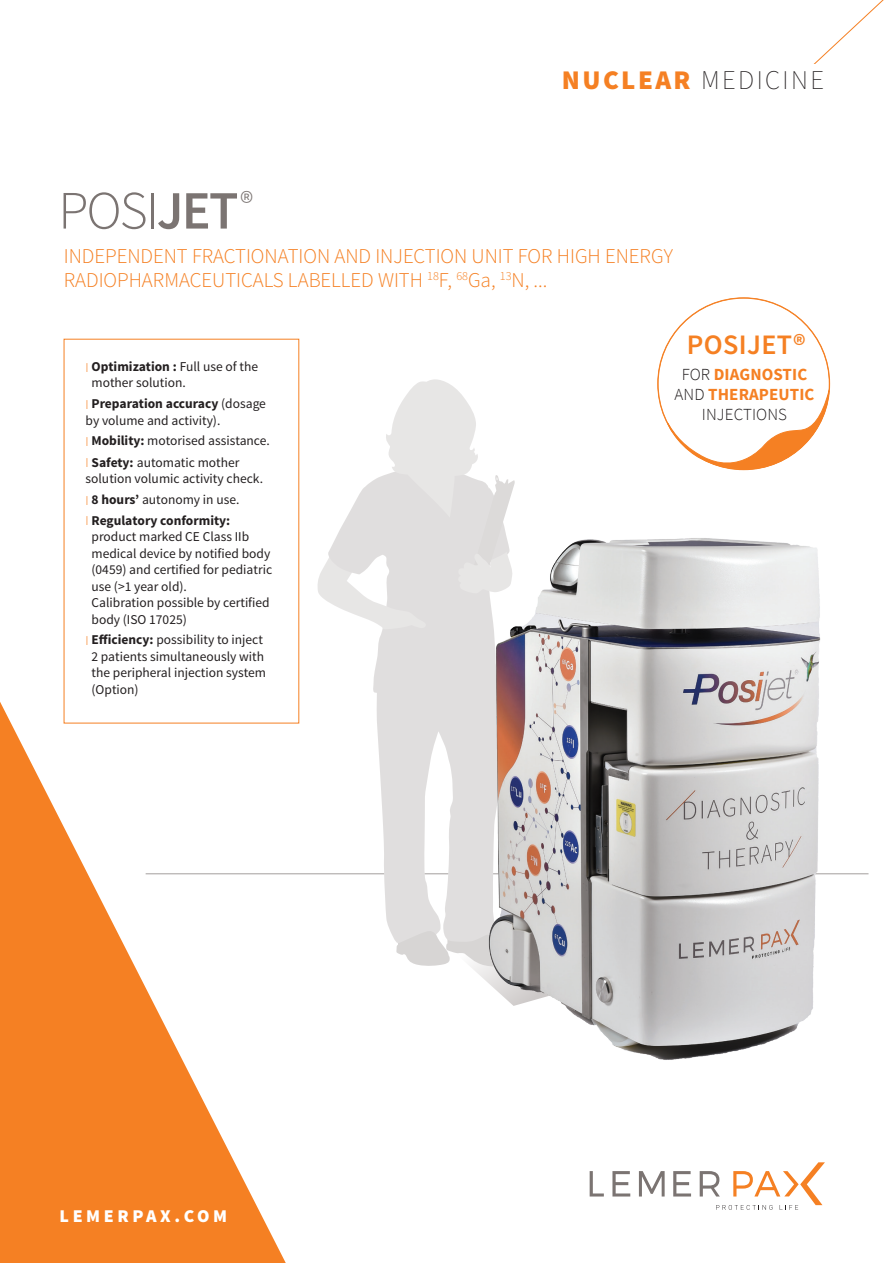
<style>
.page{position:relative;width:893px;height:1263px;background:#fff}
.page>*{position:absolute;margin:0;border:0;box-sizing:border-box;transform-origin:0 0}
.t1{font:300 54px "Source Sans Pro";color:#7b7472}
.t2{font:600 28.2px "Source Sans Pro";letter-spacing:.015em;color:#f58023}
.t3{font:200 27px "Source Sans Pro";letter-spacing:.09em;color:#231f20}
.t4{font:300 21px/24px "Source Sans Pro";color:#f58023}
.t5{font:900 18px "Source Sans Pro";letter-spacing:.2em;color:#fff}
.t6{font:700 16.95px/20.2px "Source Sans Pro";letter-spacing:.005em;color:#f58023;text-align:center}
.t7{font:13.5px/16.5px "Source Sans Pro";color:#231f20}
.s1{font-weight:600}
.s2{font-weight:900;color:#f58023}
.s3{font-weight:300;color:#f58023}
.s4{font-weight:700}
.s5{font-weight:300;color:#231f20}
</style>
<div class="page">
<hr style="left:146px;top:873px;width:722px;height:1px;background:#7b7472">
<img style="left:565px;top:873px;width:279px;height:187px">
<svg style="left:813px;top:0;width:71px;height:64px"></svg>
<svg style="left:0;top:702px;width:286px;height:561px;fill:#f58023"></svg>
<svg style="left:590px;top:1171px;width:14px;height:25px"></svg>
<svg style="left:612px;top:1171px;width:18px;height:25px"></svg>
<svg style="left:639px;top:1171px;width:26px;height:25px"></svg>
<svg style="left:673px;top:1171px;width:18px;height:25px"></svg>
<svg style="left:700px;top:1162px;width:125px;height:48px"></svg>
<div style="left:64px;top:339px;width:235px;height:384px;background:#fff"></div>
<svg style="left:318px;top:379px;width:513px;height:627px"></svg>
<h1 class="t1" style="left:58px;top:178px;width:196px">POSI<span class="s1">JET</span><sup>®</sup></h1>
<h3 class="t3" style="left:562px;top:64px;width:264px"><span class="s2">NUCLEAR</span> MEDICINE</h3>
<h3 class="t4" style="left:64px;top:245px;width:611px">INDEPENDENT FRACTIONATION AND INJECTION UNIT FOR HIGH ENERGY<br>RADIOPHARMACEUTICALS LABELLED WITH <sup>18</sup>F, <sup>68</sup>Ga, <sup>13</sup>N, ...</h3>
<p class="t7" style="left:92px;top:358px;width:168px;text-indent:-6px"><span class="s3">I</span> <span class="s4">Optimization :</span> Full use of the mother solution.</p>
<p class="t7" style="left:86px;top:396px;width:182px"><span class="s3">I</span> <span class="s4">Preparation accuracy</span> (dosage by volume and activity).</p>
<p class="t7" style="left:86px;top:430px;width:186px;line-height:21.3px"><span class="s3">I</span> <span class="s4">Mobility:</span> motorised assistance.<br><span class="s3">I</span> <span class="s4">Safety:</span> automatic mother</p>
<p class="t7" style="left:86px;top:469px;width:179px;line-height:20.7px">solution volumic activity check.<br><span class="s3">I</span> <span class="s4">8 hours’</span> autonomy in use.<br><span class="s3">I</span> <span class="s4">Regulatory conformity:</span></p>
<p class="t7" style="left:92px;top:529px;width:182px">product marked CE Class IIb medical device by notified body (0459) and certified for pediatric use (&gt;1 year old).<br>Calibration possible by certified body (ISO 17025)</p>
<p class="t7" style="left:92px;top:632px;width:176px;text-indent:-6px"><span class="s3">I</span> <span class="s4">Efficiency:</span> possibility to inject<br>2 patients simultaneously with the peripheral injection system (Option)</p>
<h3 class="t5" style="left:60px;top:1204px;width:169px">LEMERPAX.COM</h3>
<h2 class="t2" style="left:687px;top:327px;width:120px">POSIJET®</h2>
<p class="t6" style="left:674px;top:364px;width:141px"><span class="s5">FOR</span> DIAGNOSTIC<br><span class="s5">AND</span> THERAPEUTIC<br><span class="s5">INJECTIONS</span></p>
</div>
